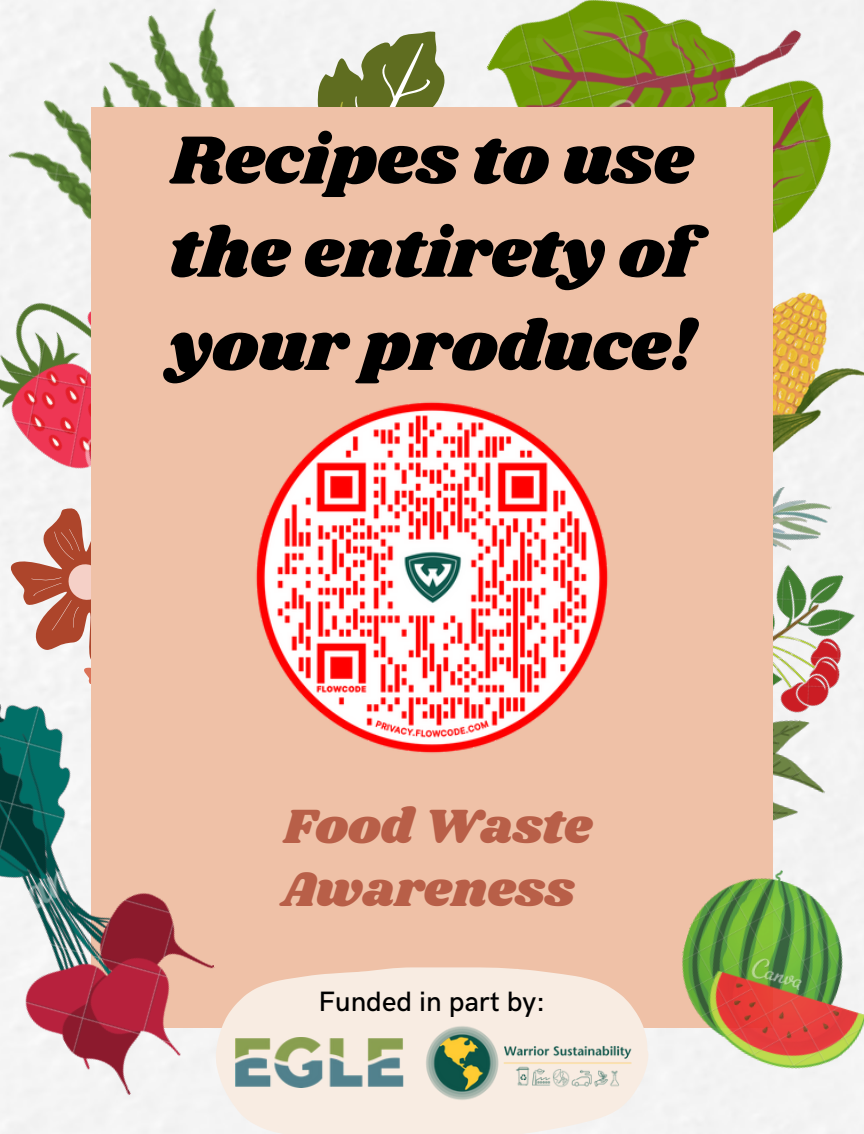
<style>
.page{position:relative;width:864px;height:1134px;background:#fff}
.page>*{position:absolute;margin:0;border:0;box-sizing:border-box;transform-origin:0 0}
.t1{font:70.5px/93.3px "Shrikhand";color:#000;text-align:justify}
.t2{font:49.8px/63.6px "Shrikhand";color:#b85f48}
.t3{font:500 28.2px "HK Grotesk";color:#000}
</style>
<div class="page">
<img style="left:0;top:405px;width:91px;height:68px">
<svg style="left:0;top:473px;width:91px;height:16px"></svg>
<svg style="left:0;top:489px;width:91px;height:152px;fill:#f2f1f1"></svg>
<img style="left:773px;top:772px;width:65px;height:78px">
<img style="left:773px;top:517px;width:69px;height:26px">
<img style="left:773px;top:543px;width:91px;height:229px">
<img style="left:773px;top:360px;width:91px;height:157px">
<img style="left:529px;top:0;width:335px;height:360px">
<img style="left:0;top:67px;width:98px;height:338px">
<img style="left:98px;top:0;width:162px;height:107px">
<svg style="left:260px;top:0;width:269px;height:107px;fill:#f3f3f3"></svg>
<svg style="left:263px;top:42px;width:224px;height:65px;fill:#f3f3f3"></svg>
<svg style="left:293px;top:55px;width:157px;height:52px"></svg>
<div style="left:91px;top:107px;width:682px;height:920px;background:#efc1a7"></div>
<img style="left:256px;top:402px;width:352px;height:351px">
<img style="left:0;top:641px;width:216px;height:479px">
<img style="left:655px;top:850px;width:209px;height:252px">
<svg style="left:216px;top:967px;width:433px;height:167px;fill:#f8ece2"></svg>
<img style="left:234px;top:1038px;width:169px;height:49px">
<img style="left:421px;top:1024px;width:216px;height:78px">
<p class="t1" style="left:168px;top:116px;width:529px">Recipes to use the entirety of your produce!</p>
<p class="t2" style="left:281px;top:796px;width:312px">Food Waste<br>Awareness</p>
<p class="t3" style="left:318px;top:985px;width:229px">Funded in part by:</p>
</div>
